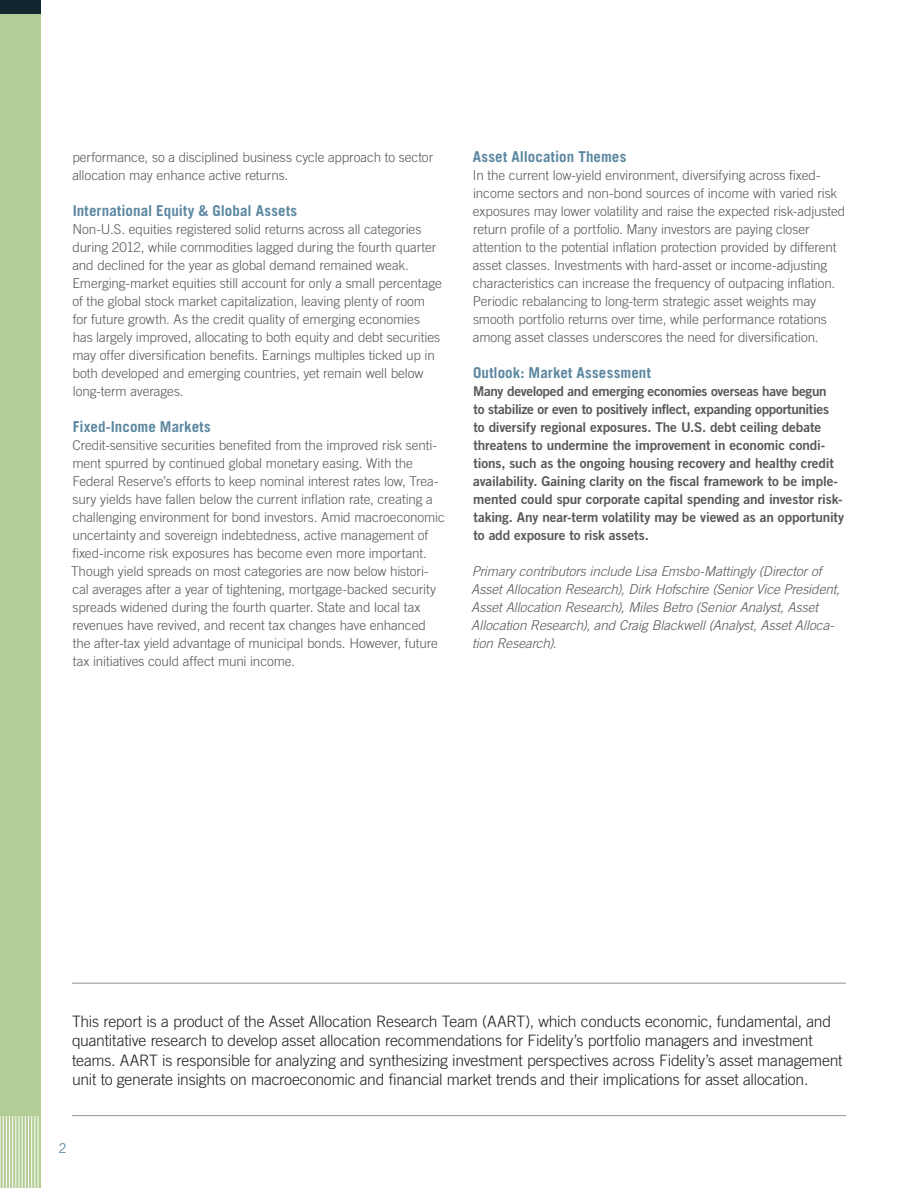
<style>
.page{position:relative;width:918px;height:1188px;background:#fff}
.page>*{position:absolute;margin:0;border:0;box-sizing:border-box;transform-origin:0 0}
._21_Legal{font:300 15.75px/19.5px "Trade Gothic LT Std";letter-spacing:-.015em;color:#231f20}
._05_A_Head{font:700 15px "Trade Gothic LT Std";letter-spacing:.005em;color:#5c87a1}
._06_Text{font:300 13.5px/18px "Trade Gothic LT Std";letter-spacing:-.005em;color:#57585a}
._06_Text-2{font:13.5px/18px "Trade Gothic LT Std Bd 2";letter-spacing:-.01em;color:#57585a}
._06_Text-3{font:italic 300 13.5px/18px "Trade Gothic LT Std";letter-spacing:-.005em;color:#57585a}
.t1{font:13.5px "Trade Gothic LT Std";color:#5c87a1}
</style>
<div class="page">
<div style="left:0;top:14px;width:40px;height:1174px;background:#b4cc95"></div>
<hr style="left:0;top:1116px;width:1px;height:72px;background:#fff">
<hr style="left:3px;top:1116px;width:1px;height:72px;background:#fff">
<hr style="left:9px;top:1116px;width:1px;height:72px;background:#fff">
<hr style="left:16px;top:1116px;width:1px;height:72px;background:#fff">
<hr style="left:22px;top:1116px;width:1px;height:72px;background:#fff">
<hr style="left:6px;top:1116px;width:1px;height:72px;background:#fff">
<hr style="left:12px;top:1116px;width:1px;height:72px;background:#fff">
<hr style="left:19px;top:1116px;width:1px;height:72px;background:#fff">
<hr style="left:25px;top:1116px;width:1px;height:72px;background:#fff">
<hr style="left:28px;top:1116px;width:1px;height:72px;background:#fff">
<hr style="left:35px;top:1116px;width:1px;height:72px;background:#fff">
<hr style="left:31px;top:1116px;width:1px;height:72px;background:#fff">
<hr style="left:38px;top:1116px;width:1px;height:72px;background:#fff">
<div style="left:0;top:0;width:40px;height:14px;background:#122632"></div>
<hr style="left:72px;top:1115px;width:774px;height:1px;background:#939598">
<hr style="left:72px;top:983px;width:774px;height:1px;background:#939598">
<p class="_06_Text" style="left:72px;top:148px;width:362px">performance, so a disciplined business cycle approach to sector allocation may enhance active returns.</p>
<p class="_05_A_Head" style="left:73px;top:201px;width:226px">International Equity &amp; Global Assets</p>
<p class="_06_Text" style="left:72px;top:220px;width:371px">Non-U.S. equities registered solid returns across all categories during 2012, while commodities lagged during the fourth quarter and declined for the year as global demand remained weak.<br>Emerging-market equities still account for only a small percentage of the global stock market capitalization, leaving plenty of room for future growth. As the credit quality of emerging economies has largely improved, allocating to both equity and debt securities may offer diversification benefits. Earnings multiples ticked up in both developed and emerging countries, yet remain well below long-term averages.</p>
<p class="_05_A_Head" style="left:73px;top:417px;width:139px">Fixed-Income Markets</p>
<p class="_06_Text" style="left:71px;top:436px;width:375px">Credit-sensitive securities benefited from the improved risk senti&shy;ment spurred by continued global monetary easing. With the Federal Reserve’s efforts to keep nominal interest rates low, Trea&shy;sury yields have fallen below the current inflation rate, creating a challenging environment for bond investors. Amid macroeconomic uncertainty and sovereign indebtedness, active management of fixed-income risk exposures has become even more important.<br>Though yield spreads on most categories are now below histori&shy;cal averages after a year of tightening, mortgage-backed security spreads widened during the fourth quarter. State and local tax revenues have revived, and recent tax changes have enhanced the after-tax yield advantage of municipal bonds. However, future tax initiatives could affect muni income.</p>
<p class="_05_A_Head" style="left:473px;top:147px;width:155px">Asset Allocation Themes</p>
<p class="_06_Text" style="left:473px;top:166px;width:374px">In the current low-yield environment, diversifying across fixed&shy;income sectors and non-bond sources of income with varied risk exposures may lower volatility and raise the expected risk-adjusted return profile of a portfolio. Many investors are paying closer attention to the potential inflation protection provided by different asset classes. Investments with hard-asset or income-adjusting characteristics can increase the frequency of outpacing inflation.<br>Periodic rebalancing to long-term strategic asset weights may smooth portfolio returns over time, while performance rotations among asset classes underscores the need for diversification.</p>
<p class="_05_A_Head" style="left:473px;top:363px;width:179px">Outlook: Market Assessment</p>
<p class="_06_Text-2" style="left:473px;top:382px;width:373px">Many developed and emerging economies overseas have begun<br>to stabilize or even to positively inflect, expanding opportunities<br>to diversify regional exposures. The U.S. debt ceiling debate threatens to undermine the improvement in economic condi&shy;tions, such as the ongoing housing recovery and healthy credit availability. Gaining clarity on the fiscal framework to be imple&shy;mented could spur corporate capital spending and investor risk&shy;taking. Any near-term volatility may be viewed as an opportunity to add exposure to risk assets.</p>
<p class="_06_Text-3" style="left:471px;top:562px;width:370px">Primary contributors include Lisa Emsbo-Mattingly (Director of Asset Allocation Research), Dirk Hofschire (Senior Vice President, Asset Allocation Research), Miles Betro (Senior Analyst, Asset Allocation Research), and Craig Blackwell (Analyst, Asset Alloca&shy;tion Research).</p>
<p class="_21_Legal" style="left:72px;top:1011px;width:772px">This report is a product of the Asset Allocation Research Team (AART), which conducts economic, fundamental, and quantitative research to develop asset allocation recommendations for Fidelity’s portfolio managers and investment teams. AART is responsible for analyzing and synthesizing investment perspectives across Fidelity’s asset management unit to generate insights on macroeconomic and financial market trends and their implications for asset allocation.</p>
<p class="t1" style="left:58px;top:1140px;width:10px">2</p>
</div>
